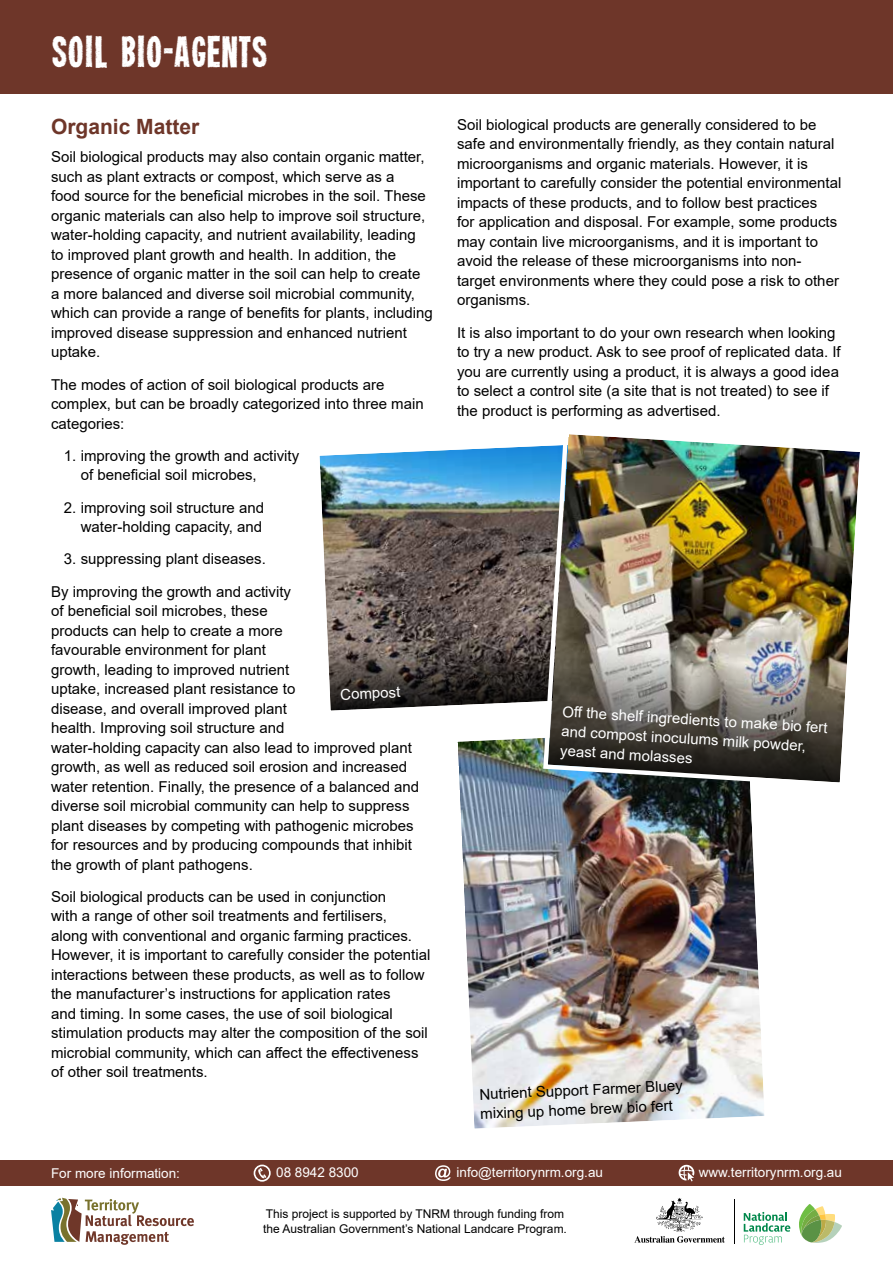
<style>
.page{position:relative;width:893px;height:1263px;background:#fff}
.page>*{position:absolute;margin:0;border:0;box-sizing:border-box;transform-origin:0 0}
.t1{font:39px "Heavyweight";color:#fff}
.t2{font:700 21px "Arial";color:#6e3629}
.t3{font:15px/19.5px "Arial";color:#000}
.t4{font:15px/19.8px "Arial";color:#fff}
.t5{font:13.5px "Arial";color:#fff}
.t6{font:12px/15px "Arial";color:#000}
</style>
<div class="page">
<div style="left:0;top:1160px;width:893px;height:26px;background:#6e3629"></div>
<svg style="left:254px;top:1164px;width:17px;height:18px"></svg>
<svg style="left:435px;top:1165px;width:16px;height:16px"></svg>
<svg style="left:679px;top:1165px;width:15px;height:16px"></svg>
<svg style="left:634px;top:1198px;width:91px;height:45px"></svg>
<svg style="left:744px;top:1212px;width:46px;height:33px"></svg>
<svg style="left:799px;top:1204px;width:43px;height:39px"></svg>
<hr style="left:734px;top:1199px;width:1px;height:45px;background:#000">
<svg style="left:51px;top:1198px;width:143px;height:47px"></svg>
<div style="left:0;top:0;width:893px;height:94px;background:#6e3629"></div>
<img style="left:319px;top:446px;width:222px;height:189px">
<img style="left:459px;top:782px;width:306px;height:347px">
<svg style="left:327px;top:635px;width:214px;height:147px"></svg>
<img style="left:541px;top:434px;width:319px;height:355px">
<h1 class="t1" style="left:51px;top:35px;width:218px">SOIL BIO-AGENTS</h1>
<h2 class="t2" style="left:51px;top:112px;width:150px">Organic Matter</h2>
<p class="t3" style="left:51px;top:147px;width:383px">Soil biological products may also contain organic matter, such as plant extracts or compost, which serve as a<br>food source for the beneficial microbes in the soil. These organic materials can also help to improve soil structure, water-holding capacity, and nutrient availability, leading<br>to improved plant growth and health. In addition, the presence of organic matter in the soil can help to create<br>a more balanced and diverse soil microbial community, which can provide a range of benefits for plants, including improved disease suppression and enhanced nutrient uptake.</p>
<p class="t3" style="left:51px;top:374px;width:374px">The modes of action of soil biological products are complex, but can be broadly categorized into three main categories:</p>
<p class="t3" style="left:81px;top:446px;width:220px;text-indent:-17px">1. improving the growth and activity of beneficial soil microbes,</p>
<p class="t3" style="left:64px;top:497px;width:202px;text-align:right">2. improving soil structure and water-holding capacity, and</p>
<p class="t3" style="left:51px;top:543px;width:242px;line-height:32.2px;text-indent:13px">3. suppressing plant diseases.<br>By improving the growth and activity</p>
<p class="t3" style="left:51px;top:601px;width:370px">of beneficial soil microbes, these<br>products can help to create a more<br>favourable environment for plant<br>growth, leading to improved nutrient<br>uptake, increased plant resistance to<br>disease, and overall improved plant<br>health. Improving soil structure and<br>water-holding capacity can also lead to improved plant growth, as well as reduced soil erosion and increased water retention. Finally, the presence of a balanced and diverse soil microbial community can help to suppress plant diseases by competing with pathogenic microbes for resources and by producing compounds that inhibit the growth of plant pathogens.</p>
<p class="t3" style="left:51px;top:887px;width:381px">Soil biological products can be used in conjunction<br>with a range of other soil treatments and fertilisers,<br>along with conventional and organic farming practices.<br>However, it is important to carefully consider the potential interactions between these products, as well as to follow the manufacturer’s instructions for application rates<br>and timing. In some cases, the use of soil biological stimulation products may alter the composition of the soil microbial community, which can affect the effectiveness of other soil treatments.</p>
<p class="t4" style="left:340px;top:685px;width:62px;rotate:-3deg">Compost</p>
<p class="t3" style="left:457px;top:115px;width:386px">Soil biological products are generally considered to be safe and environmentally friendly, as they contain natural microorganisms and organic materials. However, it is important to carefully consider the potential environmental impacts of these products, and to follow best practices<br>for application and disposal. For example, some products may contain live microorganisms, and it is important to avoid the release of these microorganisms into non&shy;target environments where they could pose a risk to other organisms.</p>
<p class="t3" style="left:457px;top:323px;width:385px">It is also important to do your own research when looking to try a new product. Ask to see proof of replicated data. If you are currently using a product, it is always a good idea to select a control site (a site that is not treated) to see if the product is performing as advertised.</p>
<p class="t4" style="left:563px;top:700px;width:267px;rotate:4deg">Off the shelf ingredients to make bio fert and compost inoculums milk powder, yeast and molasses</p>
<p class="t3" style="left:479px;top:1085px;width:205px;rotate:-3deg">Nutrient Support Farmer Bluey mixing up home brew bio fert</p>
<p class="t5" style="left:51px;top:1164px;width:131px">For more information:</p>
<p class="t5" style="left:276px;top:1163px;width:84px">08 8942 8300</p>
<p class="t5" style="left:456px;top:1163px;width:148px">info@territorynrm.org.au</p>
<p class="t5" style="left:699px;top:1163px;width:145px">www.territorynrm.org.au</p>
<p class="t6" style="left:263px;top:1206px;width:305px">This project is supported by TNRM through funding from the Australian Government’s National Landcare Program.</p>
</div>
